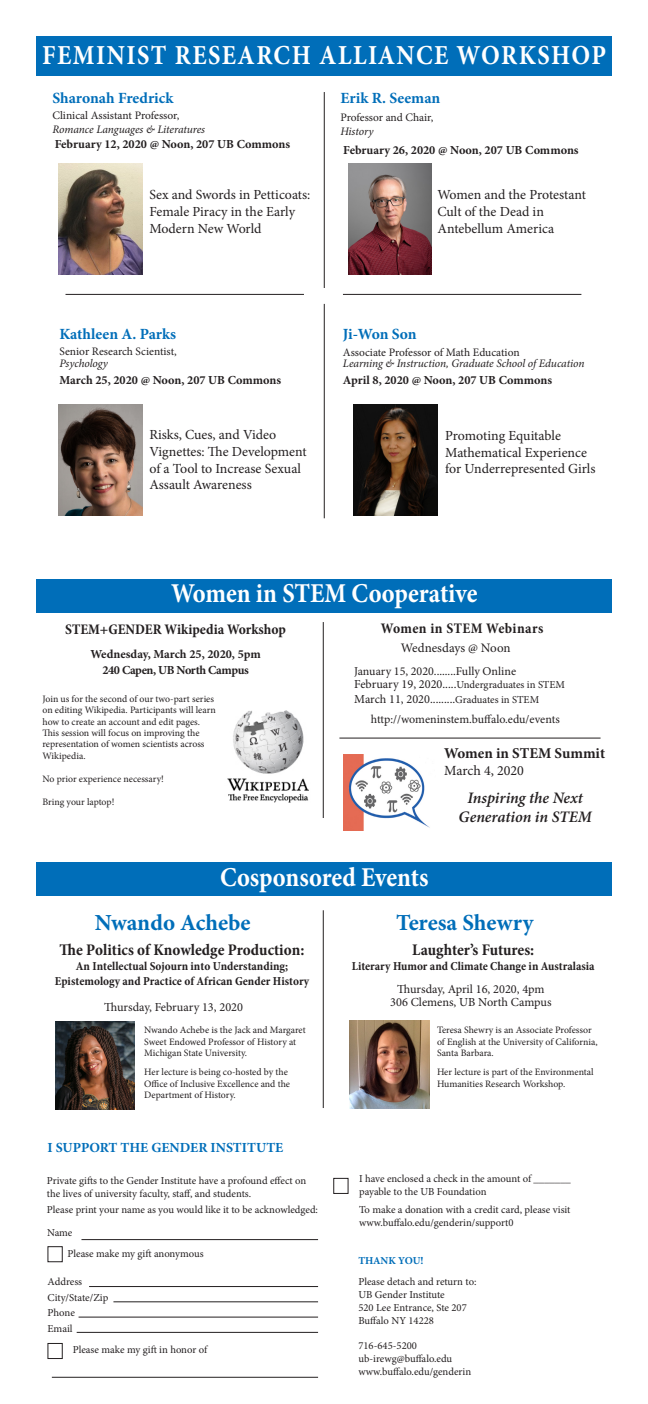
<style>
.page{position:relative;width:648px;height:1404px;background:#fff}
.page>*{position:absolute;margin:0;border:0;box-sizing:border-box;transform-origin:0 0}
.t1{font:700 27.5px "Minion Pro";letter-spacing:.06em;color:#fff;scale:.89 1}
.t2{font:700 27.2px "Minion Pro";letter-spacing:-.005em;color:#fff;scale:.9 1}
.t3{font:700 23px "Minion Pro";color:#006eb9}
.t4{font:700 condensed 16.4px "Minion Pro";color:#231f20}
.t5{font:italic 600 16px/19.2px "Minion Pro";letter-spacing:-.005em;color:#231f20;text-align:center}
.t6{font:700 15.5px "Minion Pro";color:#006eb9}
.t7{font:700 15px "Minion Pro";color:#231f20}
.t8{font:700 condensed 14.7px "Minion Pro";color:#231f20}
.t9{font:700 condensed 14.7px "Minion Pro";letter-spacing:.025em;color:#231f20}
.t10{font:14px "Minion Pro";letter-spacing:-.005em;color:#231f20}
.t11{font:13.9px/16.7px "Minion Pro";letter-spacing:-.005em;color:#231f20}
.t12{font:700 13.9px "Minion Pro";color:#006eb9}
.t13{font:13px "Minion Pro";color:#231f20}
.t14{font:700 12.3px "Minion Pro";color:#231f20}
.t15{font:12.3px "Minion Pro";color:#231f20}
.t16{font:700 condensed 12.3px/14.7px "Minion Pro";color:#231f20;text-align:center}
.t17{font:700 12.3px "Minion Pro";letter-spacing:-.03em;color:#231f20}
.t18{font:12px "Minion Pro";color:#231f20}
.t19{font:11.5px "Minion Pro";letter-spacing:-.005em;color:#231f20}
.t20{font:italic 11.5px "Minion Pro";letter-spacing:-.01em;color:#231f20}
.t21{font:10.6px/12.8px "Minion Pro";color:#231f20}
.t22{font:700 10.6px "Minion Pro";letter-spacing:-.005em;color:#006eb9}
.t23{font:9.8px/11.5px "Minion Pro";letter-spacing:-.005em;color:#231f20}
.s1{font-size:10.6px}
</style>
<div class="page">
<div style="left:37px;top:862px;width:575px;height:34px;background:#006eb9"></div>
<div style="left:37px;top:579px;width:575px;height:34px;background:#006eb9"></div>
<img style="left:59px;top:164px;width:83px;height:110px">
<div style="left:37px;top:36px;width:575px;height:39px;background:#006eb9"></div>
<img style="left:59px;top:404px;width:83px;height:112px">
<img style="left:350px;top:1020px;width:79px;height:88px">
<img style="left:344px;top:754px;width:86px;height:76px">
<img style="left:348px;top:163px;width:84px;height:111px">
<img style="left:227px;top:710px;width:82px;height:93px">
<hr style="left:52px;top:1377px;width:266px;height:1px;background:#231f20">
<hr style="left:89px;top:1286px;width:229px;height:1px;background:#231f20">
<div style="left:48px;top:1343px;width:15px;height:16px;border:1px solid #231f20"></div>
<hr style="left:77px;top:1332px;width:241px;height:1px;background:#231f20">
<hr style="left:79px;top:1317px;width:239px;height:1px;background:#231f20">
<hr style="left:113px;top:1301px;width:205px;height:1px;background:#231f20">
<hr style="left:81px;top:1239px;width:237px;height:1px;background:#231f20">
<div style="left:48px;top:1246px;width:15px;height:16px;border:1px solid #231f20"></div>
<div style="left:333px;top:1178px;width:15px;height:16px;border:1px solid #231f20"></div>
<img style="left:353px;top:404px;width:84px;height:112px">
<hr style="left:324px;top:92px;width:1px;height:196px;background:#231f20">
<hr style="left:324px;top:304px;width:1px;height:214px;background:#231f20">
<hr style="left:66px;top:294px;width:238px;height:1px;background:#231f20">
<hr style="left:343px;top:294px;width:238px;height:1px;background:#231f20">
<hr style="left:323px;top:622px;width:1px;height:196px;background:#231f20">
<hr style="left:339px;top:738px;width:262px;height:1px;background:#231f20">
<hr style="left:323px;top:910px;width:1px;height:198px;background:#231f20">
<img style="left:55px;top:1021px;width:79px;height:88px">
<p class="t1" style="left:42px;top:36px;width:635px">FEMINIST RESEARCH ALLIANCE WORKSHOP</p>
<p class="t6" style="left:52px;top:87px;width:123px">Sharonah Fredrick</p>
<p class="t19" style="left:340px;top:110px;width:94px">Professor and Chair,</p>
<p class="t20" style="left:340px;top:123px;width:35px">History</p>
<p class="t6" style="left:340px;top:87px;width:101px">Erik R. Seeman</p>
<p class="t19" style="left:52px;top:107px;width:128px">Clinical Assistant Professor,</p>
<p class="t20" style="left:52px;top:121px;width:154px">Romance Languages &amp; Literatures</p>
<p class="t14" style="left:55px;top:136px;width:237px">February 12, 2020 @ Noon, 207 UB Commons</p>
<p class="t14" style="left:343px;top:141px;width:237px">February 26, 2020 @ Noon, 207 UB Commons</p>
<p class="t11" style="left:149px;top:186px;width:163px">Sex and Swords in Petticoats:<br>Female Piracy in the Early<br>Modern New World</p>
<p class="t11" style="left:437px;top:186px;width:150px">Women and the Protestant<br>Cult of the Dead in<br>Antebellum America</p>
<p class="t6" style="left:60px;top:323px;width:118px">Kathleen A. Parks</p>
<p class="t6" style="left:343px;top:323px;width:75px">Ji-Won Son</p>
<p class="t19" style="left:60px;top:344px;width:119px">Senior Research Scientist,</p>
<p class="t20" style="left:60px;top:355px;width:50px">Psychology</p>
<p class="t19" style="left:343px;top:344px;width:178px">Associate Professor of Math Education</p>
<p class="t20" style="left:343px;top:356px;width:243px">Learning &amp; Instruction, Graduate School of Education</p>
<p class="t14" style="left:60px;top:371px;width:223px">March 25, 2020 @ Noon, 207 UB Commons</p>
<p class="t14" style="left:343px;top:371px;width:211px">April 8, 2020 @ Noon, 207 UB Commons</p>
<p class="t11" style="left:149px;top:426px;width:159px">Risks, Cues, and Video<br>Vignettes: The Development of a Tool to Increase Sexual<br>Assault Awareness</p>
<p class="t11" style="left:445px;top:427px;width:152px">Promoting Equitable<br>Mathematical Experience for Underrepresented Girls</p>
<p class="t2" style="left:171px;top:574px;width:342px">Women in STEM Cooperative</p>
<p class="t8" style="left:65px;top:619px;width:222px">STEM+GENDER Wikipedia Workshop</p>
<p class="t14" style="left:90px;top:646px;width:172px">Wednesday, March 25, 2020, 5pm</p>
<p class="t17" style="left:102px;top:662px;width:148px">240 Capen, UB North Campus</p>
<p class="t23" style="left:42px;top:693px;width:175px">Join us for the second of our two-part series on editing Wikipedia. Participants will learn how to create an account and edit pages.<br>This session will focus on improving the representation of women scientists across Wikipedia.</p>
<p class="t23" style="left:42px;top:773px;width:123px">No prior experience necessary!</p>
<p class="t23" style="left:42px;top:796px;width:73px">Bring your laptop!</p>
<p class="t9" style="left:381px;top:618px;width:164px">Women in STEM Webinars</p>
<p class="t13" style="left:401px;top:639px;width:111px">Wednesdays @ Noon</p>
<p class="t15" style="left:354px;top:691px;width:186px">March 11, 2020.........<span class="s1">Graduates in STEM</span></p>
<p class="t18" style="left:354px;top:663px;width:163px">January 15, 2020........Fully Online</p>
<p class="t15" style="left:354px;top:676px;width:212px">February 19, 2020.....<span class="s1">Undergraduates in STEM</span></p>
<p class="t18" style="left:371px;top:711px;width:190px">http://womeninstem.buffalo.edu/events</p>
<p class="t7" style="left:444px;top:743px;width:162px">Women in STEM Summit</p>
<p class="t10" style="left:444px;top:761px;width:81px">March 4, 2020</p>
<p class="t5" style="left:459px;top:788px;width:135px">Inspiring the Next<br>Generation in STEM</p>
<p class="t2" style="left:220px;top:858px;width:233px">Cosponsored Events</p>
<p class="t3" style="left:95px;top:906px;width:158px">Nwando Achebe</p>
<p class="t4" style="left:60px;top:939px;width:246px">The Politics of Knowledge Production:</p>
<p class="t16" style="left:55px;top:959px;width:256px">An Intellectual Sojourn into Understanding;<br>Epistemology and Practice of African Gender History</p>
<p class="t15" style="left:104px;top:999px;width:140px">Thursday, February 13, 2020</p>
<p class="t23" style="left:144px;top:1025px;width:163px">Nwando Achebe is the Jack and Margaret<br>Sweet Endowed Professor of History at<br>Michigan State University.</p>
<p class="t23" style="left:144px;top:1066px;width:147px">Her lecture is being co-hosted by the<br>Office of Inclusive Excellence and the<br>Department of History.</p>
<p class="t12" style="left:48px;top:1138px;width:237px">I SUPPORT THE GENDER INSTITUTE</p>
<p class="t21" style="left:47px;top:1174px;width:261px">Private gifts to the Gender Institute have a profound effect on the lives of university faculty, staff, and students.</p>
<p class="t21" style="left:47px;top:1204px;width:273px">Please print your name as you would like it to be acknowledged:</p>
<p class="t21" style="left:47px;top:1226px;width:27px">Name</p>
<p class="t21" style="left:67px;top:1247px;width:138px">Please make my gift anonymous</p>
<p class="t21" style="left:48px;top:1275px;width:36px">Address</p>
<p class="t21" style="left:48px;top:1291px;width:62px">City/State/Zip</p>
<p class="t21" style="left:48px;top:1307px;width:29px">Phone</p>
<p class="t21" style="left:48px;top:1322px;width:27px">Email</p>
<p class="t21" style="left:73px;top:1343px;width:136px">Please make my gift in honor of</p>
<p class="t3" style="left:396px;top:906px;width:139px">Teresa Shewry</p>
<p class="t4" style="left:412px;top:939px;width:124px">Laughter’s Futures:</p>
<p class="t16" style="left:352px;top:959px;width:244px">Literary Humor and Climate Change in Australasia</p>
<p class="t15" style="left:397px;top:981px;width:149px">Thursday, April 16, 2020, 4pm</p>
<p class="t15" style="left:390px;top:993px;width:163px">306 Clemens, UB North Campus</p>
<p class="t23" style="left:437px;top:1025px;width:162px">Teresa Shewry is an Associate Professor of English at the University of California,<br>Santa Barbara.</p>
<p class="t23" style="left:437px;top:1066px;width:158px">Her lecture is part of the Environmental<br>Humanities Research Workshop.</p>
<p class="t21" style="left:359px;top:1172px;width:213px">I have enclosed a check in the amount of _______</p>
<p class="t21" style="left:359px;top:1185px;width:129px">payable to the UB Foundation</p>
<p class="t21" style="left:359px;top:1204px;width:213px">To make a donation with a credit card, please visit</p>
<p class="t21" style="left:359px;top:1216px;width:156px">www.buffalo.edu/genderin/support0</p>
<p class="t22" style="left:358px;top:1253px;width:67px">THANK YOU!</p>
<p class="t21" style="left:358px;top:1275px;width:120px">Please detach and return to:</p>
<p class="t21" style="left:358px;top:1288px;width:88px">UB Gender Institute</p>
<p class="t21" style="left:358px;top:1301px;width:110px">520 Lee Entrance, Ste 207</p>
<p class="t21" style="left:358px;top:1314px;width:77px">Buffalo NY 14228</p>
<p class="t21" style="left:358px;top:1339px;width:60px">716-645-5200</p>
<p class="t21" style="left:358px;top:1352px;width:95px">ub-irewg@buffalo.edu</p>
<p class="t21" style="left:358px;top:1365px;width:114px">www.buffalo.edu/genderin</p>
</div>
